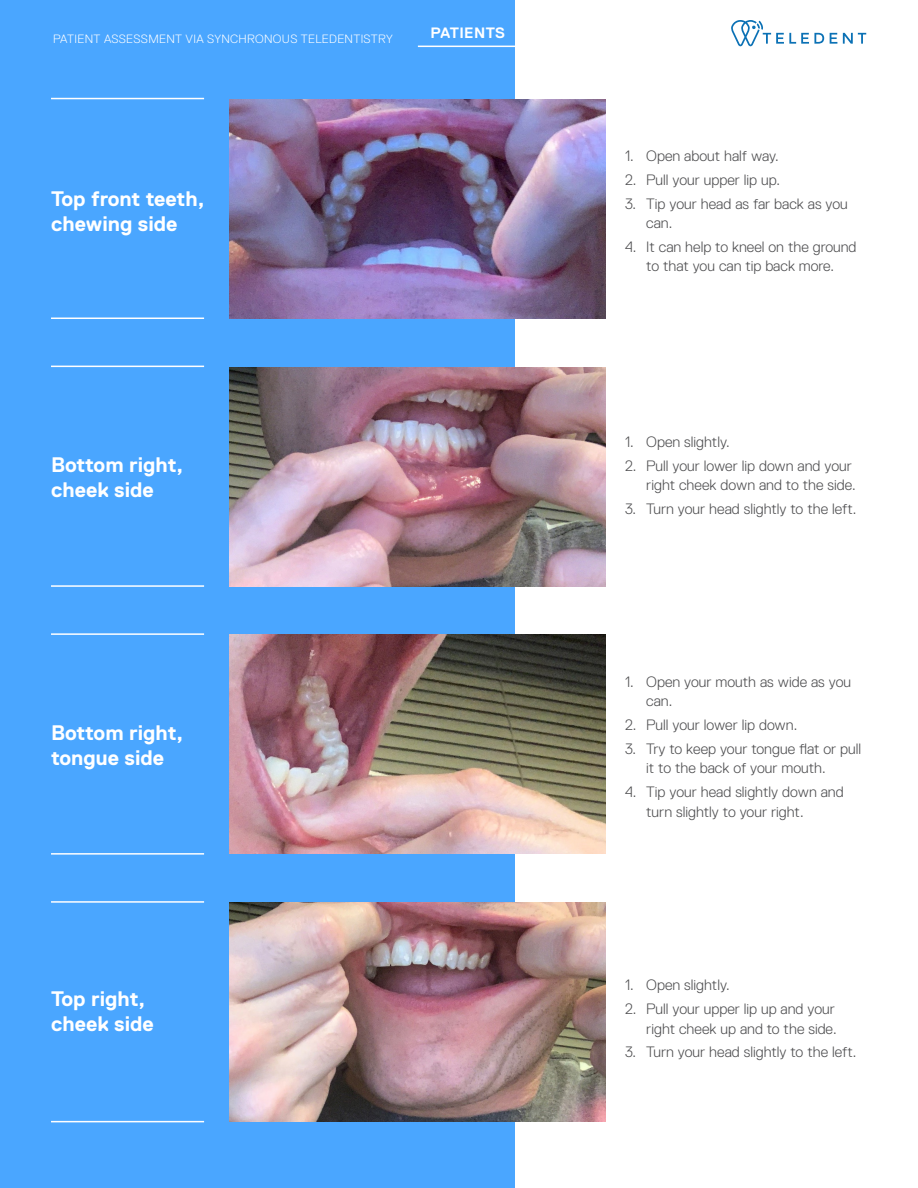
<style>
.page{position:relative;width:918px;height:1188px;background:#fff}
.page>*{position:absolute;margin:0;border:0;box-sizing:border-box;transform-origin:0 0}
.t1{font:700 21px/25.2px "Replica";color:#fff}
.t2{font:300 15px/19.5px "Replica";color:#4d4d4f}
.t3{font:700 15px "Replica";letter-spacing:.025em;color:#fff}
.t4{font:300 12px "Replica";letter-spacing:.025em;color:#fff}
</style>
<div class="page">
<div style="left:0;top:0;width:514px;height:1188px;background:#4aa6ff"></div>
<svg style="left:731px;top:20px;width:93px;height:26px"></svg>
<svg style="left:830px;top:33px;width:7px;height:11px"></svg>
<svg style="left:843px;top:33px;width:23px;height:11px"></svg>
<hr style="left:418px;top:46px;width:103px;height:1px;background:#fff">
<img style="left:230px;top:99px;width:376px;height:219px">
<hr style="left:51px;top:318px;width:153px;height:1px;background:#fff">
<hr style="left:51px;top:98px;width:153px;height:1px;background:#fff">
<img style="left:230px;top:367px;width:376px;height:219px">
<hr style="left:51px;top:585px;width:153px;height:2px;background:#fff">
<hr style="left:51px;top:366px;width:153px;height:1px;background:#fff">
<img style="left:230px;top:635px;width:376px;height:219px">
<hr style="left:51px;top:853px;width:153px;height:2px;background:#fff">
<hr style="left:51px;top:633px;width:153px;height:2px;background:#fff">
<img style="left:230px;top:903px;width:376px;height:219px">
<hr style="left:51px;top:1121px;width:153px;height:1px;background:#fff">
<hr style="left:51px;top:901px;width:153px;height:2px;background:#fff">
<p class="t4" style="left:53px;top:32px;width:341px">PATIENT ASSESSMENT VIA SYNCHRONOUS TELEDENTISTRY</p>
<p class="t3" style="left:431px;top:24px;width:76px">PATIENTS</p>
<p class="t1" style="left:51px;top:186px;width:155px">Top front teeth, chewing side</p>
<p class="t1" style="left:51px;top:452px;width:134px">Bottom right, cheek side</p>
<p class="t1" style="left:51px;top:720px;width:134px">Bottom right, tongue side</p>
<p class="t1" style="left:51px;top:986px;width:96px">Top right,</p>
<p class="t1" style="left:51px;top:1011px;width:104px">cheek side</p>
<p class="t2" style="left:625px;top:146px;width:155px">1. Open about half way.</p>
<p class="t2" style="left:625px;top:170px;width:157px">2. Pull your upper lip up.</p>
<p class="t2" style="left:646px;top:194px;width:203px;text-indent:-21px">3. Tip your head as far back as you can.</p>
<p class="t2" style="left:625px;top:237px;width:233px;text-align:center">4. It can help to kneel on the ground to that you can tip back more.</p>
<p class="t2" style="left:625px;top:432px;width:106px">1. Open slightly.</p>
<p class="t2" style="left:625px;top:456px;width:232px;text-align:right">2. Pull your lower lip down and your right cheek down and to the side.</p>
<p class="t2" style="left:625px;top:499px;width:233px">3. Turn your head slightly to the left.</p>
<p class="t2" style="left:646px;top:672px;width:206px;text-indent:-21px">1. Open your mouth as wide as you can.</p>
<p class="t2" style="left:625px;top:715px;width:174px">2. Pull your lower lip down.</p>
<p class="t2" style="left:646px;top:739px;width:216px;text-indent:-21px">3. Try to keep your tongue flat or pull it to the back of your mouth.</p>
<p class="t2" style="left:646px;top:782px;width:199px;text-indent:-21px">4. Tip your head slightly down and turn slightly to your right.</p>
<p class="t2" style="left:625px;top:975px;width:106px">1. Open slightly.</p>
<p class="t2" style="left:625px;top:999px;width:213px;text-align:right">2. Pull your upper lip up and your right cheek up and to the side.</p>
<p class="t2" style="left:625px;top:1042px;width:233px">3. Turn your head slightly to the left.</p>
</div>
